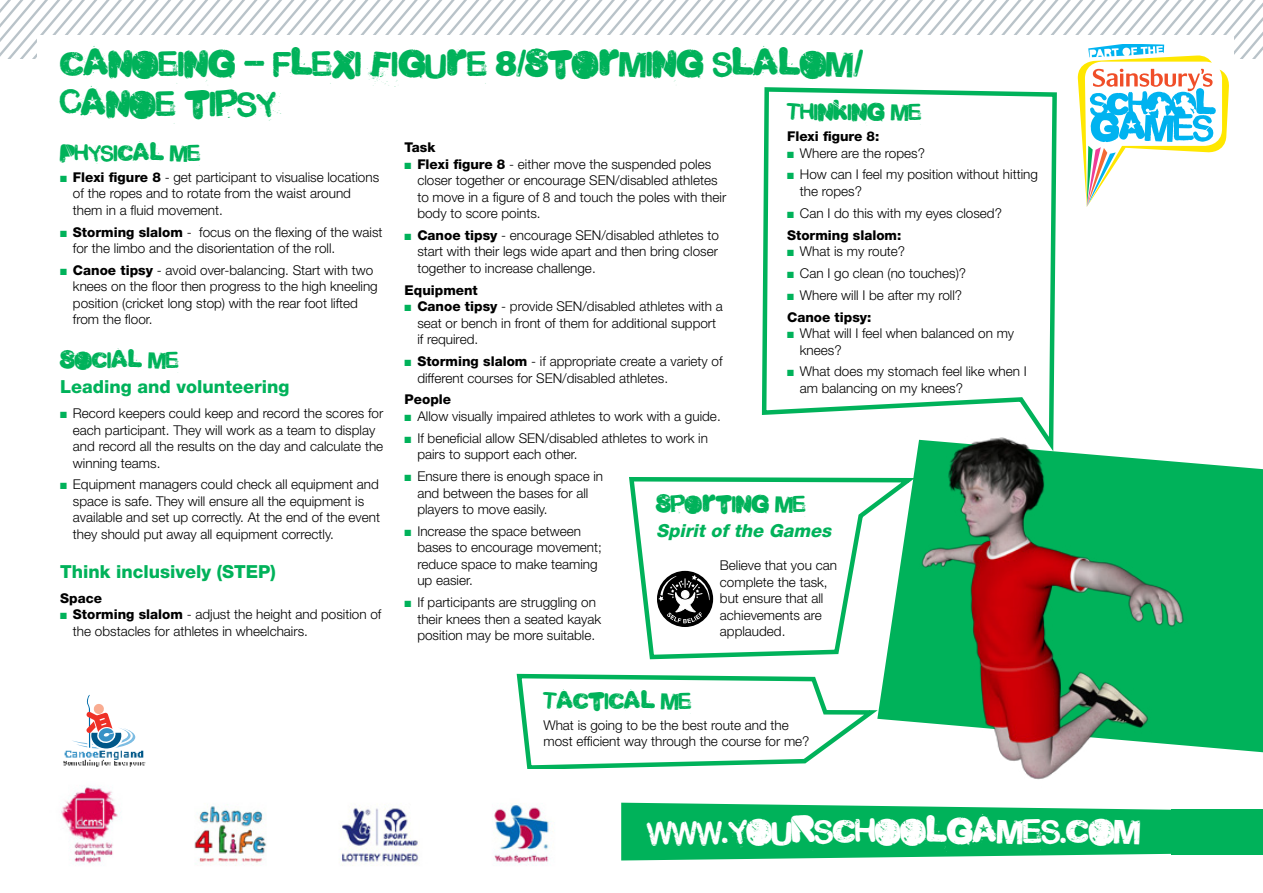
<style>
.page{position:relative;width:1263px;height:893px;background:#fff}
.page>*{position:absolute;margin:0;border:0;box-sizing:border-box;transform-origin:0 0}
.t1{font:39px/40.5px "Malgecito";color:#00b25a}
.t2{font:37.65px "Malgecito";color:#fff}
.t3{font:25.5px "Malgecito";color:#00b25a}
.t4{font:800 18px "Helvetica Neue LT Std";color:#00b25a}
.t5{font:italic 800 18px "Helvetica Neue LT Std";color:#00b25a}
.t6{font:300 13.5px/16.5px "Helvetica Neue LT Std";color:#000}
.t7{font:800 13.5px "Helvetica Neue LT Std";color:#000}
.s1{color:#00b25a}
.s2{font-weight:800}
</style>
<div class="page">
<svg style="left:0;top:0;width:1263px;height:58px"></svg>
<div style="left:37px;top:35px;width:1069px;height:55px;background:#fff"></div>
<div style="left:884px;top:464px;width:379px;height:288px;background:#00b25a"></div>
<img style="left:902px;top:451px;width:301px;height:329px">
<svg style="left:761px;top:87px;width:298px;height:372px"></svg>
<svg style="left:629px;top:474px;width:285px;height:188px"></svg>
<svg style="left:516px;top:673px;width:368px;height:96px"></svg>
<svg style="left:657px;top:571px;width:56px;height:56px"></svg>
<svg style="left:658px;top:575px;width:51px;height:48px"></svg>
<img style="left:63px;top:694px;width:83px;height:73px">
<img style="left:76px;top:728px;width:59px;height:21px">
<img style="left:71px;top:727px;width:60px;height:19px">
<img style="left:89px;top:732px;width:34px;height:18px">
<img style="left:80px;top:695px;width:12px;height:54px">
<img style="left:91px;top:733px;width:30px;height:15px">
<img style="left:87px;top:695px;width:3px;height:53px">
<img style="left:104px;top:713px;width:8px;height:15px">
<img style="left:98px;top:728px;width:17px;height:14px">
<svg style="left:86px;top:704px;width:18px;height:29px"></svg>
<img style="left:61px;top:787px;width:488px;height:79px">
<svg style="left:621px;top:803px;width:554px;height:57px;background:#1bba6b"></svg>
<div style="left:1171px;top:809px;width:92px;height:45px;background:#00b25a"></div>
<div style="left:1062px;top:35px;width:172px;height:55px;background:#fff"></div>
<svg style="left:1078px;top:44px;width:151px;height:163px"></svg>
<h1 class="t1" style="left:60px;top:43px;width:804px">CANOEING - FLEXI FIGURE 8/STORMING SLALOM/<br>CANOE TIPSY</h1>
<h3 class="t3" style="left:787px;top:97px;width:136px">THINKING ME</h3>
<p class="t7" style="left:787px;top:128px;width:94px">Flexi figure 8:</p>
<p class="t6" style="left:787px;top:144px;width:139px"><span class="s1">■</span> Where are the ropes?</p>
<p class="t6" style="left:800px;top:166px;width:240px;text-indent:-13px"><span class="s1">■</span> How can I feel my position without hitting the ropes?</p>
<p class="t6" style="left:787px;top:202px;width:216px;line-height:21.8px"><span class="s1">■</span> Can I do this with my eyes closed?<br><span class="s2">Storming slalom:</span></p>
<p class="t6" style="left:787px;top:243px;width:120px"><span class="s1">■</span> What is my route?</p>
<p class="t6" style="left:787px;top:265px;width:181px"><span class="s1">■</span> Can I go clean (no touches)?</p>
<p class="t6" style="left:787px;top:284px;width:177px;line-height:21.8px"><span class="s1">■</span> Where will I be after my roll?<br><span class="s2">Canoe tipsy:</span></p>
<p class="t6" style="left:800px;top:325px;width:216px;text-indent:-13px"><span class="s1">■</span> What will I feel when balanced on my knees?</p>
<p class="t6" style="left:800px;top:363px;width:228px;text-indent:-13px"><span class="s1">■</span> What does my stomach feel like when I am balancing on my knees?</p>
<h3 class="t3" style="left:60px;top:137px;width:142px">PHYSICAL ME</h3>
<p class="t6" style="left:73px;top:168px;width:308px;text-indent:-13px"><span class="s1">■</span> <span class="s2">Flexi figure 8</span> - get participant to visualise locations of the ropes and to rotate from the waist around them in a fluid movement.</p>
<p class="t6" style="left:73px;top:223px;width:311px;text-indent:-13px"><span class="s1">■</span> <span class="s2">Storming slalom</span> - focus on the flexing of the waist for the limbo and the disorientation of the roll.</p>
<p class="t6" style="left:73px;top:262px;width:306px;text-indent:-13px"><span class="s1">■</span> <span class="s2">Canoe tipsy</span> - avoid over-balancing. Start with two knees on the floor then progress to the high kneeling position (cricket long stop) with the rear foot lifted from the floor.</p>
<h3 class="t3" style="left:60px;top:344px;width:120px">SOCIAL ME</h3>
<h3 class="t4" style="left:60px;top:376px;width:231px">Leading and volunteering</h3>
<p class="t6" style="left:73px;top:405px;width:312px;text-indent:-13px"><span class="s1">■</span> Record keepers could keep and record the scores for each participant. They will work as a team to display and record all the results on the day and calculate the winning teams.</p>
<p class="t6" style="left:73px;top:476px;width:309px;text-indent:-13px"><span class="s1">■</span> Equipment managers could check all equipment and space is safe. They will ensure all the equipment is available and set up correctly. At the end of the event they should put away all equipment correctly.</p>
<h3 class="t4" style="left:60px;top:561px;width:217px">Think inclusively (STEP)</h3>
<p class="t7" style="left:60px;top:590px;width:43px">Space</p>
<p class="t6" style="left:73px;top:606px;width:310px;text-indent:-13px"><span class="s1">■</span> <span class="s2">Storming slalom</span> - adjust the height and position of the obstacles for athletes in wheelchairs.</p>
<p class="t7" style="left:405px;top:139px;width:32px">Task</p>
<p class="t6" style="left:417px;top:155px;width:310px;text-indent:-13px"><span class="s1">■</span> <span class="s2">Flexi figure 8</span> - either move the suspended poles closer together or encourage SEN/disabled athletes to move in a figure of 8 and touch the poles with their body to score points.</p>
<p class="t6" style="left:417px;top:227px;width:303px;text-align:justify;text-indent:-13px"><span class="s1">■</span> <span class="s2">Canoe tipsy</span> - encourage SEN/disabled athletes to start with their legs wide apart and then bring closer together to increase challenge.</p>
<p class="t7" style="left:405px;top:282px;width:75px">Equipment</p>
<p class="t6" style="left:417px;top:298px;width:307px;text-indent:-13px"><span class="s1">■</span> <span class="s2">Canoe tipsy</span> - provide SEN/disabled athletes with a seat or bench in front of them for additional support if required.</p>
<p class="t6" style="left:417px;top:353px;width:307px;text-indent:-13px"><span class="s1">■</span> <span class="s2">Storming slalom</span> - if appropriate create a variety of different courses for SEN/disabled athletes.</p>
<p class="t7" style="left:405px;top:391px;width:48px">People</p>
<p class="t6" style="left:405px;top:408px;width:318px"><span class="s1">■</span> Allow visually impaired athletes to work with a guide.</p>
<p class="t6" style="left:417px;top:429px;width:292px;text-indent:-13px"><span class="s1">■</span> If beneficial allow SEN/disabled athletes to work in pairs to support each other.</p>
<p class="t6" style="left:417px;top:468px;width:187px;text-indent:-13px"><span class="s1">■</span> Ensure there is enough space in and between the bases for all players to move easily.</p>
<p class="t6" style="left:417px;top:522px;width:186px;text-indent:-13px"><span class="s1">■</span> Increase the space between bases to encourage movement; reduce space to make teaming up easier.</p>
<p class="t6" style="left:417px;top:594px;width:185px;text-indent:-13px"><span class="s1">■</span> If participants are struggling on their knees then a seated kayak position may be more suitable.</p>
<h3 class="t3" style="left:656px;top:488px;width:151px">SPORTING ME</h3>
<h3 class="t5" style="left:656px;top:520px;width:181px">Spirit of the Games</h3>
<p class="t6" style="left:720px;top:557px;width:119px">Believe that you can complete the task, but ensure that all achievements are applauded.</p>
<h3 class="t3" style="left:543px;top:686px;width:149px">TACTICAL ME</h3>
<p class="t6" style="left:543px;top:717px;width:268px">What is going to be the best route and the most efficient way through the course for me?</p>
<h2 class="t2" style="left:647px;top:808px;width:494px">WWW.YOURSCHOOLGAMES.COM</h2>
</div>
